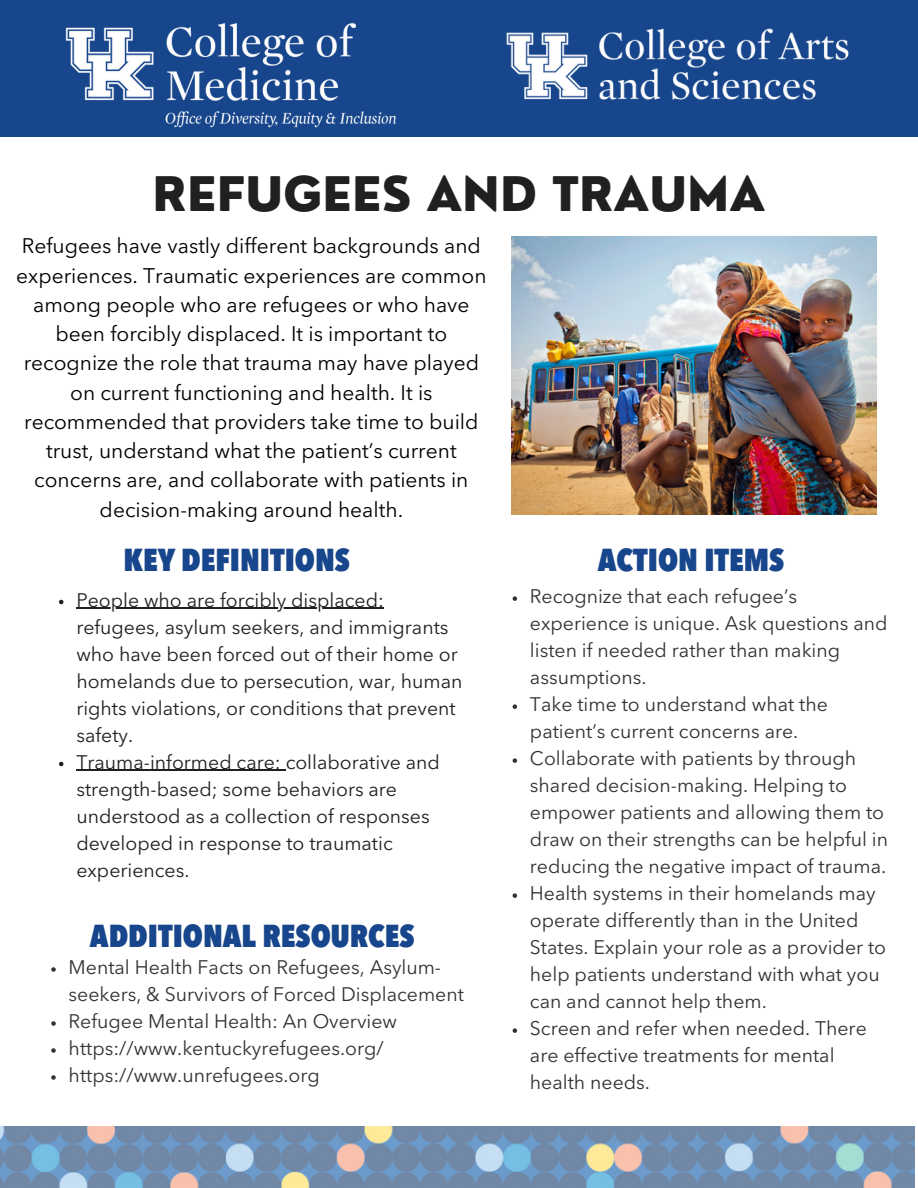
<style>
.page{position:relative;width:918px;height:1188px;background:#fff}
.page>*{position:absolute;margin:0;border:0;box-sizing:border-box;transform-origin:0 0}
.t1{font:800 46.5px "Nourd";color:#221f1f}
.t2{font:800 condensed 31.5px "Avenir Next LT Pro";color:#18468c}
.t3{font:21px/29.2px "Avenir Next LT Pro";color:#000;text-align:center}
.t4{font:19.5px/27px "Avenir Next LT Pro";color:#323232}
.t5{font:19.5px/27px "Avenir Next LT Pro";color:#221f1f}
</style>
<div class="page">
<img style="left:511px;top:236px;width:366px;height:278px">
<div style="left:0;top:0;width:918px;height:136px;background:#18468c"></div>
<img style="left:506px;top:28px;width:343px;height:72px">
<img style="left:65px;top:22px;width:331px;height:106px">
<img style="left:0;top:1127px;width:915px;height:61px">
<svg style="left:513px;top:596px;width:4px;height:5px"></svg>
<svg style="left:513px;top:704px;width:4px;height:5px"></svg>
<svg style="left:513px;top:758px;width:4px;height:5px"></svg>
<svg style="left:513px;top:893px;width:4px;height:5px"></svg>
<svg style="left:513px;top:1028px;width:4px;height:5px"></svg>
<svg style="left:51px;top:967px;width:5px;height:5px"></svg>
<svg style="left:51px;top:1021px;width:5px;height:5px"></svg>
<svg style="left:51px;top:1048px;width:5px;height:5px"></svg>
<svg style="left:51px;top:1075px;width:5px;height:5px"></svg>
<svg style="left:59px;top:600px;width:4px;height:4px"></svg>
<hr style="left:76px;top:608px;width:308px;height:1px;background:#221f1f">
<svg style="left:59px;top:762px;width:4px;height:4px"></svg>
<hr style="left:76px;top:770px;width:210px;height:1px;background:#221f1f">
<h1 class="t1" style="left:153px;top:165px;width:614px">REFUGEES AND TRAUMA</h1>
<p class="t3" style="left:16px;top:233px;width:472px">Refugees have vastly different backgrounds and experiences. Traumatic experiences are common among people who are refugees or who have been forcibly displaced. It is important to recognize the role that trauma may have played on current functioning and health. It is recommended that providers take time to build trust, understand what the patient’s current concerns are, and collaborate with patients in decision-making around health.</p>
<h2 class="t2" style="left:124px;top:547px;width:228px">KEY DEFINITIONS</h2>
<p class="t5" style="left:76px;top:588px;width:388px">People who are forcibly displaced: refugees, asylum seekers, and immigrants who have been forced out of their home or homelands due to persecution, war, human rights violations, or conditions that prevent safety.<br>Trauma-informed care: collaborative and strength-based; some behaviors are understood as a collection of responses developed in response to traumatic experiences.</p>
<h2 class="t2" style="left:90px;top:923px;width:326px">ADDITIONAL RESOURCES</h2>
<p class="t4" style="left:69px;top:956px;width:397px">Mental Health Facts on Refugees, Asylum&shy;seekers, &amp; Survivors of Forced Displacement Refugee Mental Health: An Overview https://www.kentuckyrefugees.org/ https://www.unrefugees.org</p>
<h2 class="t2" style="left:598px;top:547px;width:188px">ACTION ITEMS</h2>
<p class="t4" style="left:530px;top:585px;width:360px">Recognize that each refugee’s experience is unique. Ask questions and listen if needed rather than making assumptions.<br>Take time to understand what the patient’s current concerns are.<br>Collaborate with patients by through shared decision-making. Helping to empower patients and allowing them to draw on their strengths can be helpful in reducing the negative impact of trauma.<br>Health systems in their homelands may operate differently than in the United States. Explain your role as a provider to help patients understand with what you can and cannot help them.<br>Screen and refer when needed. There are effective treatments for mental health needs.</p>
</div>
